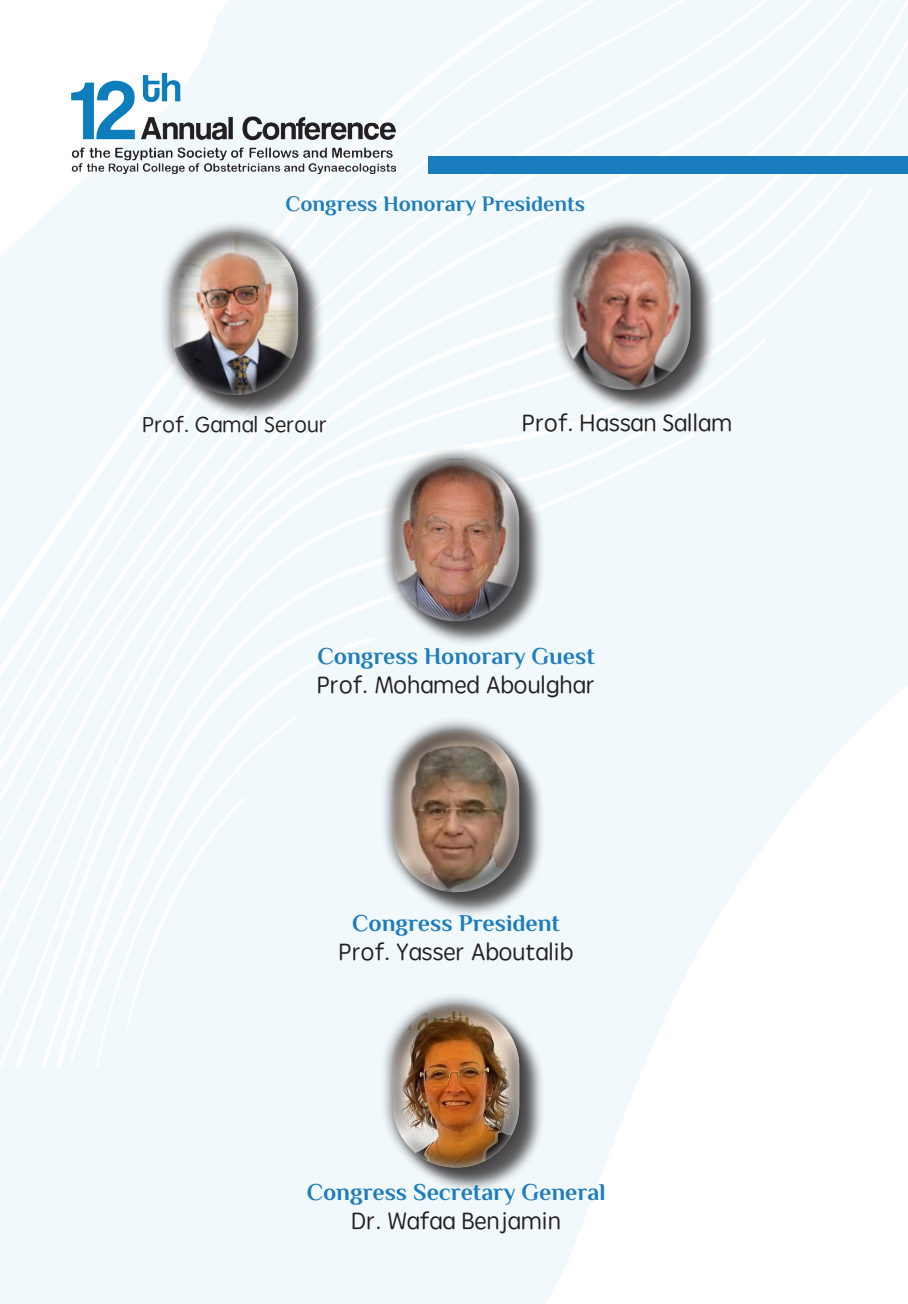
<style>
.page{position:relative;width:908px;height:1304px;background:#fff}
.page>*{position:absolute;margin:0;border:0;box-sizing:border-box;transform-origin:0 0}
.t1{font:24px "ST Yuanti SC Regular";color:#231f20}
.t2{font:700 24px "El Messiri";color:#1e7dba}
.t3{font:700 22px "El Messiri";color:#1e7dba}
.t4{font:22px "ST Yuanti SC Regular";color:#231f20}
</style>
<div class="page">
<img style="left:0;top:0;width:907px;height:1304px">
<img style="left:72px;top:74px;width:323px;height:99px">
<div style="left:428px;top:156px;width:479px;height:17px;background:#197dbd"></div>
<div style="left:175px;top:235px;width:148px;height:185px;background:#231f20;opacity:.75"></div>
<div style="left:159px;top:220px;width:152px;height:188px;background:#231f20;opacity:.8"></div>
<div style="left:171px;top:230px;width:129px;height:166px;background:#fff;opacity:.85"></div>
<div style="left:567px;top:230px;width:148px;height:185px;background:#231f20;opacity:.75"></div>
<div style="left:551px;top:214px;width:152px;height:189px;background:#231f20;opacity:.8"></div>
<div style="left:563px;top:225px;width:129px;height:166px;background:#fff;opacity:.85"></div>
<div style="left:395px;top:461px;width:149px;height:185px;background:#231f20;opacity:.75"></div>
<div style="left:380px;top:446px;width:152px;height:188px;background:#231f20;opacity:.8"></div>
<div style="left:391px;top:456px;width:130px;height:166px;background:#fff;opacity:.85"></div>
<div style="left:395px;top:732px;width:149px;height:185px;background:#231f20;opacity:.75"></div>
<div style="left:380px;top:717px;width:152px;height:188px;background:#231f20;opacity:.8"></div>
<div style="left:391px;top:727px;width:130px;height:166px;background:#fff;opacity:.85"></div>
<div style="left:395px;top:1008px;width:149px;height:184px;background:#231f20;opacity:.75"></div>
<div style="left:380px;top:992px;width:152px;height:188px;background:#231f20;opacity:.8"></div>
<div style="left:391px;top:1002px;width:130px;height:166px;background:#fff;opacity:.85"></div>
<p class="t3" style="left:285px;top:190px;width:301px">Congress Honorary Presidents</p>
<p class="t4" style="left:142px;top:409px;width:187px">Prof. Gamal Serour</p>
<p class="t1" style="left:522px;top:406px;width:212px">Prof. Hassan Sallam</p>
<p class="t2" style="left:317px;top:641px;width:279px">Congress Honorary Guest</p>
<p class="t1" style="left:317px;top:667px;width:279px">Prof. Mohamed Aboulghar</p>
<p class="t2" style="left:352px;top:909px;width:209px">Congress President</p>
<p class="t1" style="left:339px;top:935px;width:236px">Prof. Yasser Aboutalib</p>
<p class="t2" style="left:306px;top:1178px;width:300px">Congress Secretary General</p>
<p class="t1" style="left:351px;top:1204px;width:211px">Dr. Wafaa Benjamin</p>
</div>
